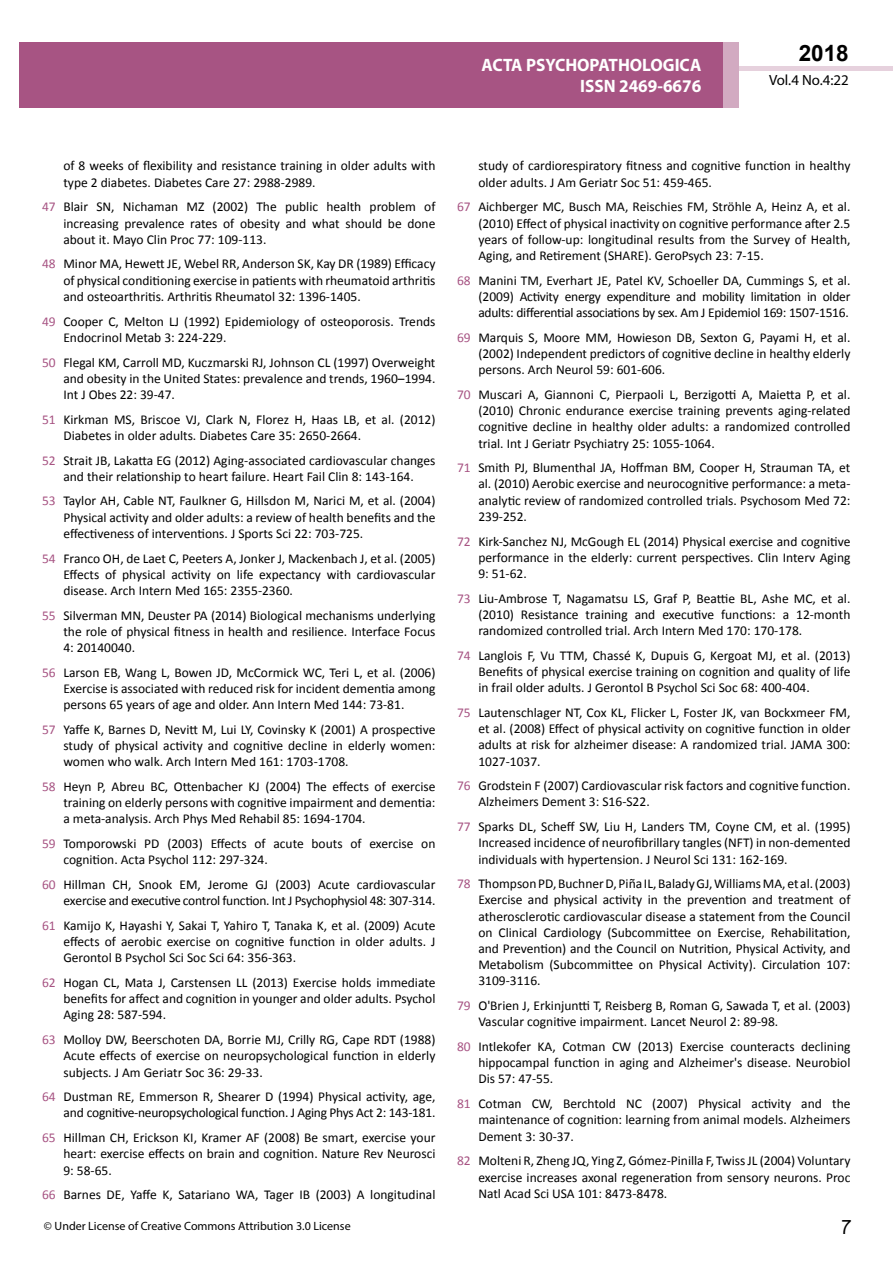
<style>
.page{position:relative;width:893px;height:1263px;background:#fff}
.page>*{position:absolute;margin:0;border:0;box-sizing:border-box;transform-origin:0 0}
.t1{font:25.5px "Tunga";color:#000}
.t2{font:700 22.5px "Arial";color:#000}
.t3{font:700 18px/21.6px "Myriad Pro";color:#fff;text-align:right;scale:.96 1}
.t4{font:14.85px "Myriad Pro";color:#000}
.t5{font:13.5px/16.2px "Calibri";color:#000;text-align:justify}
.t6{font:13.5px/16.2px "Calibri";letter-spacing:-.02em;color:#000;text-align:right}
.t7{font:12px "Myriad Pro";color:#000}
.s1{color:#a75483}
</style>
<div class="page">
<div style="left:722px;top:66px;width:171px;height:5px;background:#e6d1dd"></div>
<div style="left:19px;top:42px;width:706px;height:66px;background:#a75483"></div>
<div style="left:724px;top:42px;width:15px;height:66px;background:#d2aac1"></div>
<h3 class="t3" style="left:482px;top:53px;width:230px">ACTA PSYCHOPATHOLOGICA<br>ISSN 2469-6676</h3>
<h2 class="t2" style="left:799px;top:38px;width:52px">2018</h2>
<p class="t4" style="left:769px;top:71px;width:81px">Vol.4 No.4:22</p>
<p class="t5" style="left:63px;top:158px;width:374px">of 8 weeks of flexibility and resistance training in older adults with type 2 diabetes. Diabetes Care 27: 2988-2989.</p>
<p class="t5" style="left:63px;top:199px;width:374px;text-indent:-21px"><span class="s1">47</span> Blair SN, Nichaman MZ (2002) The public health problem of increasing prevalence rates of obesity and what should be done about it. Mayo Clin Proc 77: 109-113.</p>
<p class="t5" style="left:63px;top:256px;width:374px;text-indent:-21px"><span class="s1">48</span> Minor MA, Hewett JE, Webel RR, Anderson SK, Kay DR (1989) Efficacy of physical conditioning exercise in patients with rheumatoid arthritis and osteoarthritis. Arthritis Rheumatol 32: 1396-1405.</p>
<p class="t5" style="left:63px;top:313px;width:374px;text-indent:-21px"><span class="s1">49</span> Cooper C, Melton LJ (1992) Epidemiology of osteoporosis. Trends<br>Endocrinol Metab 3: 224-229.</p>
<p class="t5" style="left:63px;top:354px;width:374px;text-indent:-21px"><span class="s1">50</span> Flegal KM, Carroll MD, Kuczmarski RJ, Johnson CL (1997) Overweight and obesity in the United States: prevalence and trends, 1960–1994.<br>Int J Obes 22: 39-47.</p>
<p class="t5" style="left:63px;top:411px;width:374px;text-indent:-21px"><span class="s1">51</span> Kirkman MS, Briscoe VJ, Clark N, Florez H, Haas LB, et al. (2012)<br>Diabetes in older adults. Diabetes Care 35: 2650-2664.</p>
<p class="t5" style="left:42px;top:452px;width:395px;text-align:center"><span class="s1">52</span> Strait JB, Lakatta EG (2012) Aging-associated cardiovascular changes and their relationship to heart failure. Heart Fail Clin 8: 143-164.</p>
<p class="t5" style="left:63px;top:493px;width:374px;text-indent:-21px"><span class="s1">53</span> Taylor AH, Cable NT, Faulkner G, Hillsdon M, Narici M, et al. (2004)<br>Physical activity and older adults: a review of health benefits and the effectiveness of interventions. J Sports Sci 22: 703-725.</p>
<p class="t5" style="left:63px;top:550px;width:374px;text-indent:-21px"><span class="s1">54</span> Franco OH, de Laet C, Peeters A, Jonker J, Mackenbach J, et al. (2005)<br>Effects of physical activity on life expectancy with cardiovascular disease. Arch Intern Med 165: 2355-2360.</p>
<p class="t5" style="left:63px;top:607px;width:374px;text-indent:-21px"><span class="s1">55</span> Silverman MN, Deuster PA (2014) Biological mechanisms underlying the role of physical fitness in health and resilience. Interface Focus 4: 20140040.</p>
<p class="t5" style="left:63px;top:664px;width:374px;text-indent:-21px"><span class="s1">56</span> Larson EB, Wang L, Bowen JD, McCormick WC, Teri L, et al. (2006)<br>Exercise is associated with reduced risk for incident dementia among persons 65 years of age and older. Ann Intern Med 144: 73-81.</p>
<p class="t5" style="left:63px;top:721px;width:374px;text-indent:-21px"><span class="s1">57</span> Yaffe K, Barnes D, Nevitt M, Lui LY, Covinsky K (2001) A prospective study of physical activity and cognitive decline in elderly women: women who walk. Arch Intern Med 161: 1703-1708.</p>
<p class="t5" style="left:63px;top:778px;width:374px;text-indent:-21px"><span class="s1">58</span> Heyn P, Abreu BC, Ottenbacher KJ (2004) The effects of exercise training on elderly persons with cognitive impairment and dementia: a meta-analysis. Arch Phys Med Rehabil 85: 1694-1704.</p>
<p class="t5" style="left:63px;top:835px;width:374px;text-indent:-21px"><span class="s1">59</span> Tomporowski PD (2003) Effects of acute bouts of exercise on cognition. Acta Psychol 112: 297-324.</p>
<p class="t6" style="left:42px;top:876px;width:395px"><span class="s1">60</span> Hillman CH, Snook EM, Jerome GJ (2003) Acute cardiovascular exercise and executive control function. Int J Psychophysiol 48: 307-314.</p>
<p class="t5" style="left:63px;top:917px;width:374px;text-indent:-21px"><span class="s1">61</span> Kamijo K, Hayashi Y, Sakai T, Yahiro T, Tanaka K, et al. (2009) Acute effects of aerobic exercise on cognitive function in older adults. J Gerontol B Psychol Sci Soc Sci 64: 356-363.</p>
<p class="t5" style="left:63px;top:974px;width:374px;text-indent:-21px"><span class="s1">62</span> Hogan CL, Mata J, Carstensen LL (2013) Exercise holds immediate benefits for affect and cognition in younger and older adults. Psychol Aging 28: 587-594.</p>
<p class="t5" style="left:63px;top:1031px;width:374px;text-indent:-21px"><span class="s1">63</span> Molloy DW, Beerschoten DA, Borrie MJ, Crilly RG, Cape RDT (1988)<br>Acute effects of exercise on neuropsychological function in elderly subjects. J Am Geriatr Soc 36: 29-33.</p>
<p class="t6" style="left:42px;top:1089px;width:395px"><span class="s1">64</span> Dustman RE, Emmerson R, Shearer D (1994) Physical activity, age, and cognitive-neuropsychological function. J Aging Phys Act 2: 143-181.</p>
<p class="t5" style="left:63px;top:1130px;width:374px;text-indent:-21px"><span class="s1">65</span> Hillman CH, Erickson KI, Kramer AF (2008) Be smart, exercise your heart: exercise effects on brain and cognition. Nature Rev Neurosci 9: 58-65.</p>
<p class="t5" style="left:42px;top:1187px;width:395px"><span class="s1">66</span> Barnes DE, Yaffe K, Satariano WA, Tager IB (2003) A longitudinal</p>
<p class="t5" style="left:478px;top:158px;width:374px">study of cardiorespiratory fitness and cognitive function in healthy older adults. J Am Geriatr Soc 51: 459-465.</p>
<p class="t5" style="left:478px;top:199px;width:374px;text-indent:-21px"><span class="s1">67</span> Aichberger MC, Busch MA, Reischies FM, Ströhle A, Heinz A, et al. (2010) Effect of physical inactivity on cognitive performance after 2.5 years of follow-up: longitudinal results from the Survey of Health, Aging, and Retirement (SHARE). GeroPsych 23: 7-15.</p>
<p class="t5" style="left:478px;top:272px;width:374px;text-indent:-21px"><span class="s1">68</span> Manini TM, Everhart JE, Patel KV, Schoeller DA, Cummings S, et al. (2009) Activity energy expenditure and mobility limitation in older adults: differential associations by sex. Am J Epidemiol 169: 1507-1516.</p>
<p class="t5" style="left:478px;top:329px;width:374px;text-indent:-21px"><span class="s1">69</span> Marquis S, Moore MM, Howieson DB, Sexton G, Payami H, et al. (2002) Independent predictors of cognitive decline in healthy elderly persons. Arch Neurol 59: 601-606.</p>
<p class="t5" style="left:478px;top:386px;width:374px;text-indent:-21px"><span class="s1">70</span> Muscari A, Giannoni C, Pierpaoli L, Berzigotti A, Maietta P, et al. (2010) Chronic endurance exercise training prevents aging‐related cognitive decline in healthy older adults: a randomized controlled trial. Int J Geriatr Psychiatry 25: 1055-1064.</p>
<p class="t5" style="left:478px;top:460px;width:374px;text-indent:-21px"><span class="s1">71</span> Smith PJ, Blumenthal JA, Hoffman BM, Cooper H, Strauman TA, et al. (2010) Aerobic exercise and neurocognitive performance: a meta&shy;analytic review of randomized controlled trials. Psychosom Med 72:<br>239-252.</p>
<p class="t5" style="left:478px;top:533px;width:374px;text-indent:-21px"><span class="s1">72</span> Kirk-Sanchez NJ, McGough EL (2014) Physical exercise and cognitive performance in the elderly: current perspectives. Clin Interv Aging 9: 51-62.</p>
<p class="t5" style="left:478px;top:590px;width:374px;text-indent:-21px"><span class="s1">73</span> Liu-Ambrose T, Nagamatsu LS, Graf P, Beattie BL, Ashe MC, et al. (2010) Resistance training and executive functions: a 12-month randomized controlled trial. Arch Intern Med 170: 170-178.</p>
<p class="t5" style="left:478px;top:647px;width:374px;text-indent:-21px"><span class="s1">74</span> Langlois F, Vu TTM, Chassé K, Dupuis G, Kergoat MJ, et al. (2013)<br>Benefits of physical exercise training on cognition and quality of life in frail older adults. J Gerontol B Psychol Sci Soc 68: 400-404.</p>
<p class="t5" style="left:478px;top:704px;width:374px;text-indent:-21px"><span class="s1">75</span> Lautenschlager NT, Cox KL, Flicker L, Foster JK, van Bockxmeer FM, et al. (2008) Effect of physical activity on cognitive function in older adults at risk for alzheimer disease: A randomized trial. JAMA 300:<br>1027-1037.</p>
<p class="t5" style="left:478px;top:778px;width:374px;text-indent:-21px"><span class="s1">76</span> Grodstein F (2007) Cardiovascular risk factors and cognitive function.<br>Alzheimers Dement 3: S16-S22.</p>
<p class="t5" style="left:478px;top:818px;width:374px;text-indent:-21px"><span class="s1">77</span> Sparks DL, Scheff SW, Liu H, Landers TM, Coyne CM, et al. (1995)<br>Increased incidence of neurofibrillary tangles (NFT) in non-demented individuals with hypertension. J Neurol Sci 131: 162-169.</p>
<p class="t5" style="left:478px;top:876px;width:374px;text-indent:-21px"><span class="s1">78</span> Thompson PD, Buchner D, Piña IL, Balady GJ, Williams MA, et al. (2003)<br>Exercise and physical activity in the prevention and treatment of atherosclerotic cardiovascular disease a statement from the Council on Clinical Cardiology (Subcommittee on Exercise, Rehabilitation, and Prevention) and the Council on Nutrition, Physical Activity, and Metabolism (Subcommittee on Physical Activity). Circulation 107:<br>3109-3116.</p>
<p class="t5" style="left:478px;top:998px;width:374px;text-indent:-21px"><span class="s1">79</span> O'Brien J, Erkinjuntti T, Reisberg B, Roman G, Sawada T, et al. (2003)<br>Vascular cognitive impairment. Lancet Neurol 2: 89-98.</p>
<p class="t5" style="left:478px;top:1038px;width:374px;text-indent:-21px"><span class="s1">80</span> Intlekofer KA, Cotman CW (2013) Exercise counteracts declining hippocampal function in aging and Alzheimer's disease. Neurobiol Dis 57: 47-55.</p>
<p class="t5" style="left:478px;top:1096px;width:374px;text-indent:-21px"><span class="s1">81</span> Cotman CW, Berchtold NC (2007) Physical activity and the maintenance of cognition: learning from animal models. Alzheimers Dement 3: 30-37.</p>
<p class="t5" style="left:478px;top:1153px;width:374px;text-indent:-21px"><span class="s1">82</span> Molteni R, Zheng JQ, Ying Z, Gómez-Pinilla F, Twiss JL (2004) Voluntary exercise increases axonal regeneration from sensory neurons. Proc Natl Acad Sci USA 101: 8473-8478.</p>
<p class="t7" style="left:44px;top:1218px;width:308px">© Under License of Creative Commons Attribution 3.0 License</p>
<h1 class="t1" style="left:841px;top:1210px;width:11px">7</h1>
</div>
